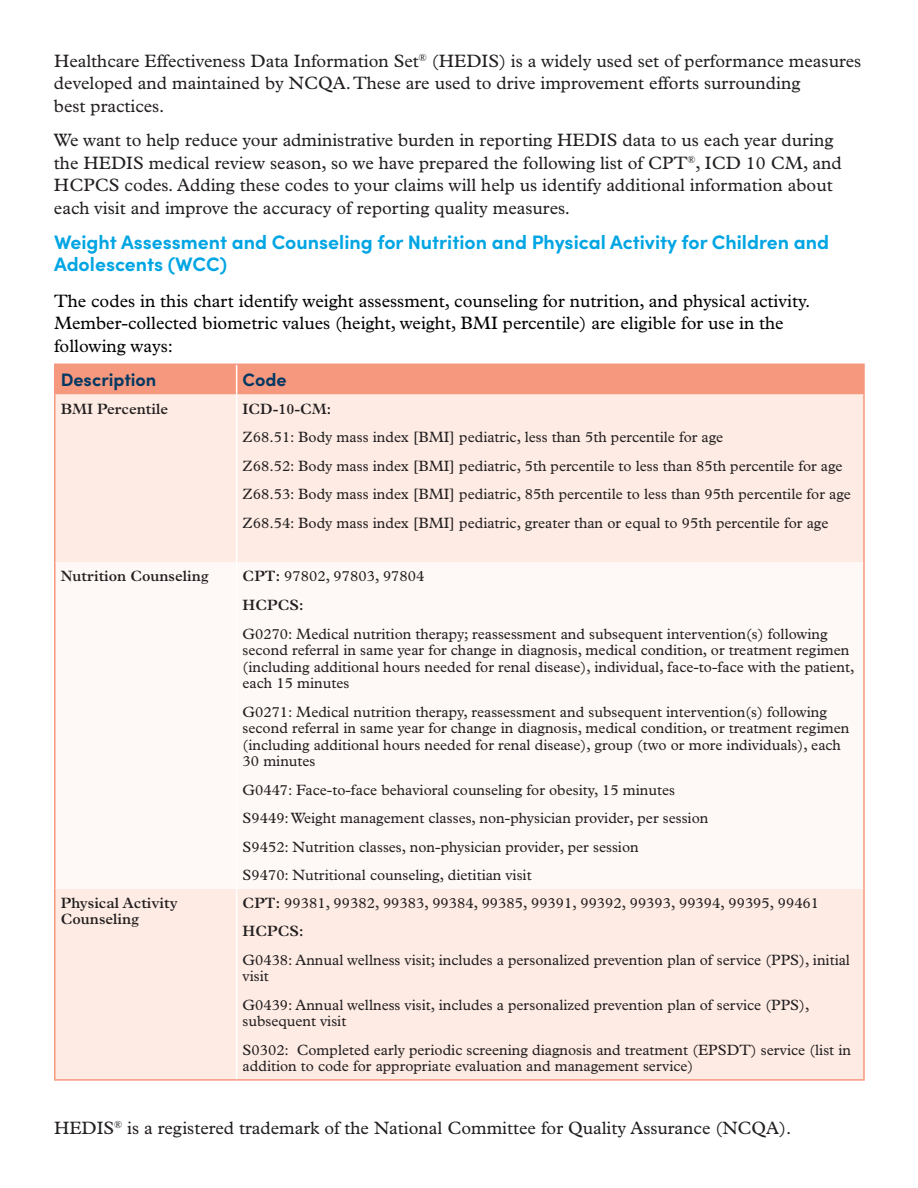
<style>
.page{position:relative;width:918px;height:1188px;background:#fff}
.page>*{position:absolute;margin:0;border:0;box-sizing:border-box;transform-origin:0 0}
.HWNY_SubHead_13_15{font:700 19.5px/22.5px "Sofia Pro";color:#00a5e3}
.HWNY_Body_Text_12_15{font:18px/22.5px "Plantin MT Pro";color:#231f20}
.HWNY_Body_Text_12_15-2{font:18px/22.5px "Plantin MT Pro";color:#000}
.HWNY_Table_SubHead_12_14{font:700 18px "Sofia Pro";color:#003863}
.HWNY_Table_Body_Text_10_11{font:15px/16.5px "Plantin MT Pro";color:#231f20}
.HWNY_Table_Body_Text_10_11-2{font:600 15px/16.5px "Plantin MT Pro";color:#231f20}
.s1{font-weight:600}
</style>
<div class="page">
<div style="left:56px;top:365px;width:807px;height:30px;background:#f6987d"></div>
<div style="left:56px;top:395px;width:807px;height:684px;background:#fdebe4"></div>
<div style="left:56px;top:562px;width:807px;height:327px;background:#fef8f6"></div>
<hr style="left:236px;top:365px;width:1px;height:30px;background:#fff">
<hr style="left:236px;top:395px;width:1px;height:167px;background:#fff">
<hr style="left:236px;top:562px;width:1px;height:327px;background:#fff">
<hr style="left:236px;top:889px;width:1px;height:190px;background:#fff">
<hr style="left:54px;top:364px;width:183px;height:1px;background:#f6987d">
<hr style="left:54px;top:365px;width:2px;height:30px;background:#f6987d">
<hr style="left:237px;top:364px;width:628px;height:1px;background:#f6987d">
<hr style="left:863px;top:365px;width:2px;height:30px;background:#f6987d">
<hr style="left:54px;top:395px;width:2px;height:167px;background:#f6987d">
<hr style="left:863px;top:395px;width:2px;height:167px;background:#f6987d">
<hr style="left:54px;top:562px;width:2px;height:327px;background:#f6987d">
<hr style="left:863px;top:562px;width:2px;height:327px;background:#f6987d">
<hr style="left:54px;top:889px;width:2px;height:190px;background:#f6987d">
<hr style="left:863px;top:889px;width:2px;height:190px;background:#f6987d">
<hr style="left:54px;top:1079px;width:183px;height:2px;background:#f6987d">
<hr style="left:237px;top:1079px;width:628px;height:2px;background:#f6987d">
<p class="HWNY_Body_Text_12_15" style="left:54px;top:49px;width:809px">Healthcare Effectiveness Data Information Set<sup>®</sup> (HEDIS) is a widely used set of performance measures developed and maintained by NCQA. These are used to drive improvement efforts surrounding<br>best practices.</p>
<p class="HWNY_Body_Text_12_15" style="left:54px;top:129px;width:789px">We want to help reduce your administrative burden in reporting HEDIS data to us each year during the HEDIS medical review season, so we have prepared the following list of CPT<sup>®</sup>, ICD 10 CM, and HCPCS codes. Adding these codes to your claims will help us identify additional information about each visit and improve the accuracy of reporting quality measures.</p>
<p class="HWNY_SubHead_13_15" style="left:54px;top:229px;width:777px">Weight Assessment and Counseling for Nutrition and Physical Activity for Children and<br>Adolescents (WCC)</p>
<p class="HWNY_Body_Text_12_15-2" style="left:54px;top:289px;width:758px">The codes in this chart identify weight assessment, counseling for nutrition, and physical activity.<br>Member-collected biometric values (height, weight, BMI percentile) are eligible for use in the following ways:</p>
<p class="HWNY_Table_SubHead_12_14" style="left:61px;top:366px;width:97px">Description</p>
<p class="HWNY_Table_SubHead_12_14" style="left:243px;top:366px;width:46px">Code</p>
<p class="HWNY_Table_Body_Text_10_11-2" style="left:61px;top:400px;width:109px">BMI Percentile</p>
<p class="HWNY_Table_Body_Text_10_11-2" style="left:243px;top:400px;width:90px">ICD-10-CM:</p>
<p class="HWNY_Table_Body_Text_10_11" style="left:243px;top:429px;width:482px">Z68.51: Body mass index [BMI] pediatric, less than 5th percentile for age</p>
<p class="HWNY_Table_Body_Text_10_11" style="left:243px;top:457px;width:602px">Z68.52: Body mass index [BMI] pediatric, 5th percentile to less than 85th percentile for age</p>
<p class="HWNY_Table_Body_Text_10_11" style="left:243px;top:486px;width:610px">Z68.53: Body mass index [BMI] pediatric, 85th percentile to less than 95th percentile for age</p>
<p class="HWNY_Table_Body_Text_10_11" style="left:243px;top:514px;width:587px">Z68.54: Body mass index [BMI] pediatric, greater than or equal to 95th percentile for age</p>
<p class="HWNY_Table_Body_Text_10_11-2" style="left:61px;top:568px;width:150px">Nutrition Counseling</p>
<p class="HWNY_Table_Body_Text_10_11" style="left:243px;top:568px;width:183px"><span class="s1">CPT:</span> 97802, 97803, 97804</p>
<p class="HWNY_Table_Body_Text_10_11-2" style="left:243px;top:597px;width:62px">HCPCS:</p>
<p class="HWNY_Table_Body_Text_10_11" style="left:243px;top:625px;width:613px">G0270: Medical nutrition therapy; reassessment and subsequent intervention(s) following second referral in same year for change in diagnosis, medical condition, or treatment regimen (including additional hours needed for renal disease), individual, face-to-face with the patient, each 15 minutes</p>
<p class="HWNY_Table_Body_Text_10_11" style="left:243px;top:703px;width:608px">G0271: Medical nutrition therapy, reassessment and subsequent intervention(s) following second referral in same year for change in diagnosis, medical condition, or treatment regimen (including additional hours needed for renal disease), group (two or more individuals), each 30 minutes</p>
<p class="HWNY_Table_Body_Text_10_11" style="left:243px;top:781px;width:434px">G0447: Face-to-face behavioral counseling for obesity, 15 minutes</p>
<p class="HWNY_Table_Body_Text_10_11" style="left:243px;top:810px;width:467px">S9449: Weight management classes, non-physician provider, per session</p>
<p class="HWNY_Table_Body_Text_10_11" style="left:243px;top:838px;width:398px">S9452: Nutrition classes, non-physician provider, per session</p>
<p class="HWNY_Table_Body_Text_10_11" style="left:243px;top:867px;width:291px">S9470: Nutritional counseling, dietitian visit</p>
<p class="HWNY_Table_Body_Text_10_11-2" style="left:61px;top:894px;width:118px">Physical Activity<br>Counseling</p>
<p class="HWNY_Table_Body_Text_10_11" style="left:243px;top:895px;width:578px"><span class="s1">CPT:</span> 99381, 99382, 99383, 99384, 99385, 99391, 99392, 99393, 99394, 99395, 99461</p>
<p class="HWNY_Table_Body_Text_10_11-2" style="left:243px;top:923px;width:62px">HCPCS:</p>
<p class="HWNY_Table_Body_Text_10_11" style="left:243px;top:952px;width:609px">G0438: Annual wellness visit; includes a personalized prevention plan of service (PPS), initial visit</p>
<p class="HWNY_Table_Body_Text_10_11" style="left:243px;top:997px;width:568px">G0439: Annual wellness visit, includes a personalized prevention plan of service (PPS), subsequent visit</p>
<p class="HWNY_Table_Body_Text_10_11" style="left:243px;top:1042px;width:610px">S0302: Completed early periodic screening diagnosis and treatment (EPSDT) service (list in addition to code for appropriate evaluation and management service)</p>
<p class="HWNY_Body_Text_12_15" style="left:54px;top:1116px;width:739px">HEDIS<sup>®</sup> is a registered trademark of the National Committee for Quality Assurance (NCQA).</p>
</div>
